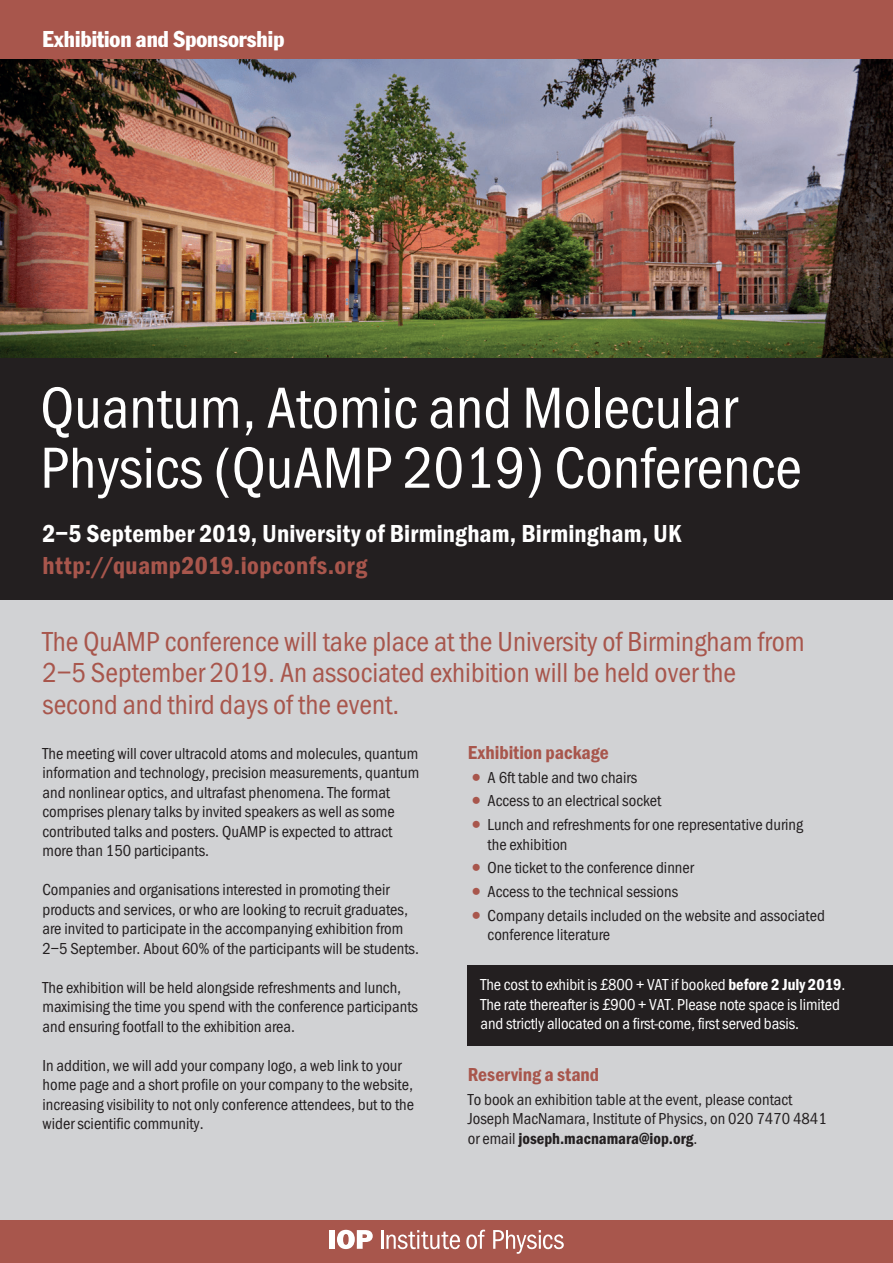
<style>
.page{position:relative;width:893px;height:1263px;background:#d1d2d4}
.page>*{position:absolute;margin:0;border:0;box-sizing:border-box;transform-origin:0 0}
.t1{font:60px/60px "Franklin Got Cd Io P";color:#fff}
.t2{font:28.5px/31.5px "Franklin Got Cd Io P";color:#a8564c}
.t3{font:600 25.5px "Franklin Got Cd Io P";letter-spacing:.005em;color:#fff}
.t4{font:600 25.5px "Franklin Got Cd Io P";letter-spacing:.02em;color:#a8564c}
.t5{font:condensed 22.5px "Franklin Gothic";color:#fff}
.t6{font:600 19.5px "Franklin Got Cd Io P";color:#a8564c}
.t7{font:16.5px/19.5px "Franklin Got Cd Io P";color:#231f20}
.t8{font:16.5px/19.5px "Franklin Got Cd Io P";letter-spacing:-.005em;color:#fff}
.s1{font-size:25.5px;color:#a8564c}
.s2{font-weight:600}
</style>
<div class="page">
<div style="left:0;top:0;width:893px;height:60px;background:#a8564c"></div>
<div style="left:0;top:1220px;width:893px;height:43px;background:#a8564c"></div>
<div style="left:329px;top:1230px;width:6px;height:19px;background:#fff"></div>
<svg style="left:337px;top:1230px;width:36px;height:19px"></svg>
<svg style="left:381px;top:1230px;width:79px;height:19px"></svg>
<svg style="left:466px;top:1230px;width:19px;height:19px"></svg>
<svg style="left:493px;top:1230px;width:71px;height:24px"></svg>
<div style="left:468px;top:965px;width:425px;height:81px;background:#231f20"></div>
<div style="left:0;top:357px;width:893px;height:243px;background:#231f20"></div>
<img style="left:0;top:60px;width:893px;height:297px">
<h3 class="t5" style="left:43px;top:25px;width:243px">Exhibition and Sponsorship</h3>
<h1 class="t1" style="left:40px;top:378px;width:763px">Quantum, Atomic and Molecular<br>Physics (QuAMP 2019) Conference</h1>
<h3 class="t3" style="left:43px;top:519px;width:640px">2–5 September 2019, University of Birmingham, Birmingham, UK</h3>
<h3 class="t4" style="left:43px;top:551px;width:326px">http://quamp2019.iopconfs.org</h3>
<h2 class="t2" style="left:43px;top:626px;width:764px">The QuAMP conference will take place at the University of Birmingham from<br>2–5 September 2019. An associated exhibition will be held over the second and third days of the event.</h2>
<p class="t7" style="left:43px;top:744px;width:378px">The meeting will cover ultracold atoms and molecules, quantum information and technology, precision measurements, quantum and nonlinear optics, and ultrafast phenomena. The format comprises plenary talks by invited speakers as well as some contributed talks and posters. QuAMP is expected to attract more than 150 participants.</p>
<p class="t7" style="left:43px;top:880px;width:378px">Companies and organisations interested in promoting their products and services, or who are looking to recruit graduates, are invited to participate in the accompanying exhibition from 2–5 September. About 60% of the participants will be students.</p>
<p class="t7" style="left:43px;top:978px;width:377px">The exhibition will be held alongside refreshments and lunch, maximising the time you spend with the conference participants and ensuring footfall to the exhibition area.</p>
<p class="t7" style="left:43px;top:1056px;width:373px">In addition, we will add your company logo, a web link to your home page and a short profile on your company to the website, increasing visibility to not only conference attendees, but to the wider scientific community.</p>
<p class="t6" style="left:468px;top:741px;width:142px">Exhibition package</p>
<p class="t7" style="left:468px;top:767px;width:171px"><span class="s1">•</span> A 6ft table and two chairs</p>
<p class="t7" style="left:468px;top:791px;width:195px"><span class="s1">•</span> Access to an electrical socket</p>
<p class="t7" style="left:488px;top:815px;width:317px;text-indent:-20px"><span class="s1">•</span> Lunch and refreshments for one representative during the exhibition</p>
<p class="t7" style="left:468px;top:858px;width:228px"><span class="s1">•</span> One ticket to the conference dinner</p>
<p class="t7" style="left:468px;top:882px;width:212px"><span class="s1">•</span> Access to the technical sessions</p>
<p class="t7" style="left:488px;top:906px;width:339px;text-indent:-20px"><span class="s1">•</span> Company details included on the website and associated conference literature</p>
<p class="t8" style="left:480px;top:975px;width:366px">The cost to exhibit is £800 + VAT if booked <span class="s2">before 2 July 2019</span>.<br>The rate thereafter is £900 + VAT. Please note space is limited and strictly allocated on a first-come, first served basis.</p>
<p class="t6" style="left:468px;top:1063px;width:133px">Reserving a stand</p>
<p class="t7" style="left:468px;top:1090px;width:360px">To book an exhibition table at the event, please contact<br>Joseph MacNamara, Institute of Physics, on 020 7470 4841 or email <span class="s2">joseph.macnamara@iop.org</span>.</p>
</div>
